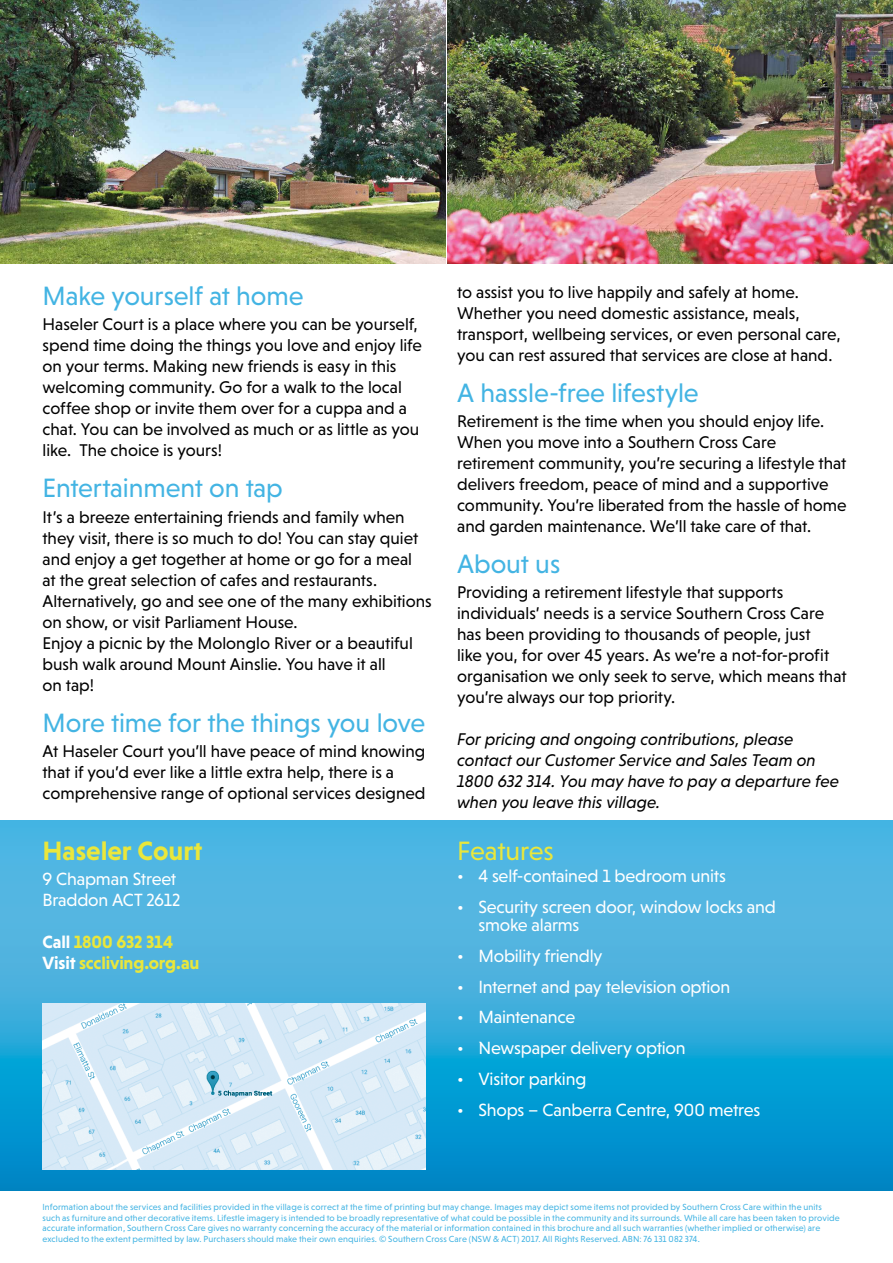
<style>
.page{position:relative;width:893px;height:1263px;background:#fff}
.page>*{position:absolute;margin:0;border:0;box-sizing:border-box;transform-origin:0 0}
.t1{font:27px "Niveau Grotesk";letter-spacing:-.005em;color:#43b4e3}
.t2{font:700 27px "Niveau Grotesk";color:#eae73b}
.t3{font:27px "Niveau Grotesk";letter-spacing:-.005em;color:#eae73b}
.t4{font:18px/21px "Niveau Grotesk";letter-spacing:-.01em;color:#fff}
.t5{font:700 18px/21px "Niveau Grotesk";letter-spacing:-.01em;color:#eae73b}
.t6{font:17.25px/21px "Niveau Grotesk";color:#000}
.t7{font:italic 17.25px/21px "Niveau Grotesk";color:#000}
.t8{font:9px/10.5px "Niveau Grotesk";letter-spacing:.01em;color:#43b4e3}
.s1{color:#fff}
</style>
<div class="page">
<svg style="left:0;top:821px;width:893px;height:370px;background:#35aada"></svg>
<img style="left:43px;top:1003px;width:382px;height:166px">
<img style="left:0;top:0;width:445px;height:264px">
<img style="left:448px;top:0;width:445px;height:264px">
<h1 class="t1" style="left:43px;top:281px;width:263px">Make yourself at home</h1>
<p class="t6" style="left:43px;top:314px;width:381px">Haseler Court is a place where you can be yourself, spend time doing the things you love and enjoy life on your terms. Making new friends is easy in this welcoming community. Go for a walk to the local coffee shop or invite them over for a cuppa and a chat. You can be involved as much or as little as you like. The choice is yours!</p>
<h1 class="t1" style="left:43px;top:473px;width:242px">Entertainment on tap</h1>
<p class="t6" style="left:43px;top:506px;width:391px">It’s a breeze entertaining friends and family when they visit, there is so much to do! You can stay quiet and enjoy a get together at home or go for a meal<br>at the great selection of cafes and restaurants.<br>Alternatively, go and see one of the many exhibitions on show, or visit Parliament House.<br>Enjoy a picnic by the Molonglo River or a beautiful bush walk around Mount Ainslie. You have it all<br>on tap!</p>
<h1 class="t1" style="left:43px;top:707px;width:384px">More time for the things you love</h1>
<p class="t6" style="left:43px;top:740px;width:385px">At Haseler Court you’ll have peace of mind knowing that if you’d ever like a little extra help, there is a comprehensive range of optional services designed</p>
<h1 class="t2" style="left:43px;top:835px;width:161px">Haseler Court</h1>
<p class="t4" style="left:43px;top:869px;width:139px">9 Chapman Street<br>Braddon ACT 2612</p>
<p class="t5" style="left:43px;top:931px;width:159px"><span class="s1">Call</span> 1800 632 314<br><span class="s1">Visit</span> sccliving.org.au</p>
<p class="t6" style="left:457px;top:281px;width:385px">to assist you to live happily and safely at home.<br>Whether you need domestic assistance, meals, transport, wellbeing services, or even personal care, you can rest assured that services are close at hand.</p>
<h1 class="t1" style="left:457px;top:377px;width:243px">A hassle-free lifestyle</h1>
<p class="t6" style="left:457px;top:411px;width:391px">Retirement is the time when you should enjoy life.<br>When you move into a Southern Cross Care retirement community, you’re securing a lifestyle that delivers freedom, peace of mind and a supportive community. You’re liberated from the hassle of home and garden maintenance. We’ll take care of that.</p>
<h1 class="t1" style="left:457px;top:548px;width:105px">About us</h1>
<p class="t6" style="left:457px;top:582px;width:391px">Providing a retirement lifestyle that supports individuals’ needs is a service Southern Cross Care has been providing to thousands of people, just<br>like you, for over 45 years. As we’re a not-for-profit organisation we only seek to serve, which means that you’re always our top priority.</p>
<p class="t7" style="left:457px;top:729px;width:383px">For pricing and ongoing contributions, please contact our Customer Service and Sales Team on 1800 632 314. You may have to pay a departure fee when you leave this village.</p>
<h1 class="t3" style="left:457px;top:836px;width:98px">Features</h1>
<p class="t4" style="left:457px;top:866px;width:270px">• 4 self-contained 1 bedroom units</p>
<p class="t4" style="left:478px;top:898px;width:299px;line-height:18px;text-indent:-21px">• Security screen door, window locks and smoke alarms</p>
<p class="t4" style="left:457px;top:945px;width:147px">• Mobility friendly</p>
<p class="t4" style="left:457px;top:976px;width:275px">• Internet and pay television option</p>
<p class="t4" style="left:457px;top:1007px;width:120px">• Maintenance</p>
<p class="t4" style="left:457px;top:1037px;width:230px">• Newspaper delivery option</p>
<p class="t4" style="left:457px;top:1068px;width:131px">• Visitor parking</p>
<p class="t4" style="left:457px;top:1099px;width:305px">• Shops – Canberra Centre, 900 metres</p>
<p class="t8" style="left:43px;top:1202px;width:799px">Information about the services and facilities provided in the village is correct at the time of printing but may change. Images may depict some items not provided by Southern Cross Care within the units such as furniture and other decorative items. Lifestle imagery is intended to be broadly representative of what could be possible in the community and its surrounds. While all care has been taken to provide accurate information, Southern Cross Care gives no warranty concerning the accuracy of the material or information contained in this brochure and all such warranties (whether implied or otherwise) are excluded to the extent permitted by law. Purchasers should make their own enquiries. © Southern Cross Care (NSW &amp; ACT) 2017. All Rights Reserved. ABN: 76 131 082 374.</p>
</div>
